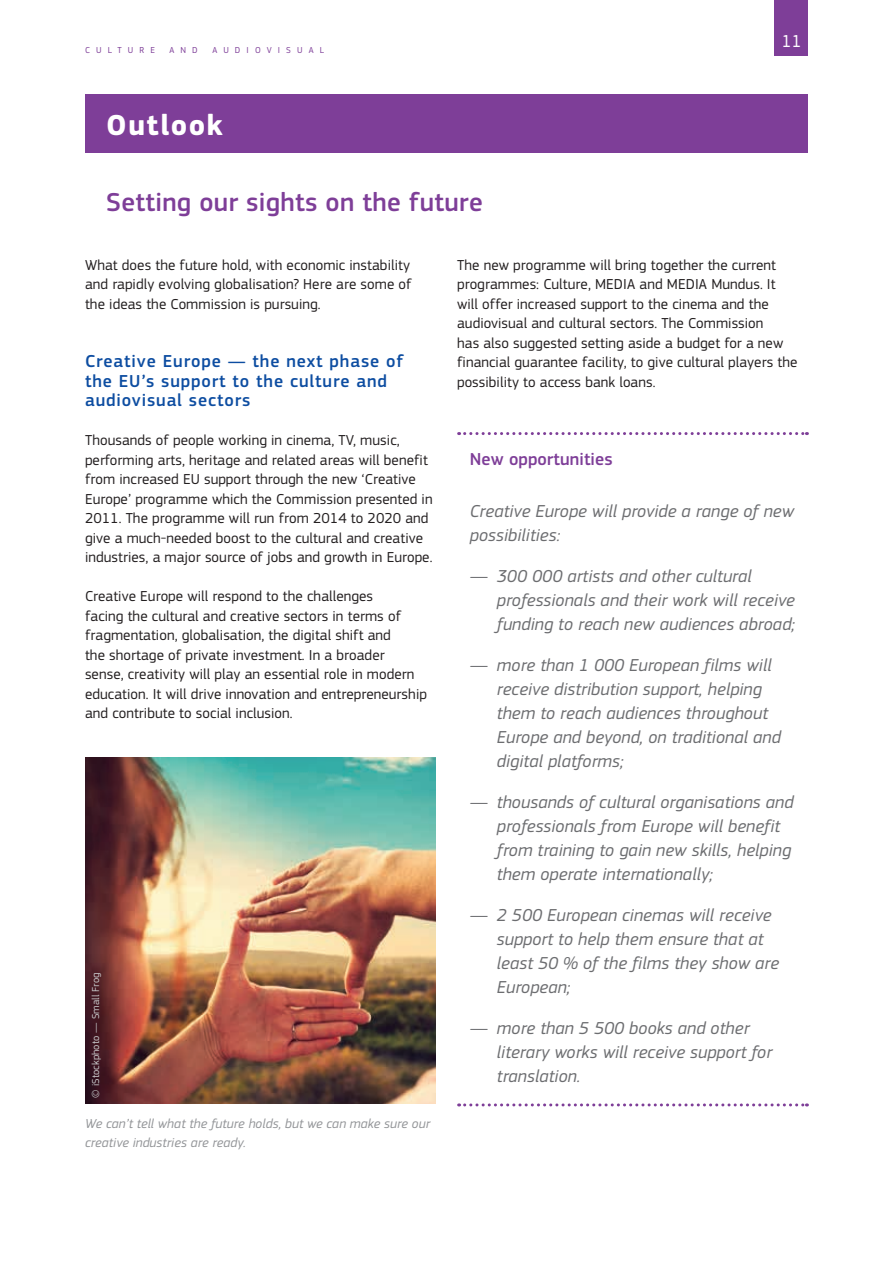
<style>
.page{position:relative;width:893px;height:1263px;background:#fff}
.page>*{position:absolute;margin:0;border:0;box-sizing:border-box;transform-origin:0 0}
.t1{font:700 30px "EC Square Sans Pro";color:#fff}
.t2{font:500 27px "EC Square Sans Pro";letter-spacing:.01em;color:#7e3e98}
.t3{font:italic 18px/24px "EC Square Sans Pro";letter-spacing:.005em;color:#6c6d70}
.t4{font:500 18px/19.5px "EC Square Sans Pro";letter-spacing:.05em;color:#0d4da1}
.t5{font:500 18px "EC Square Sans Pro";color:#7e3e98}
.t6{font:18px "EC Square Sans Pro";color:#fff}
.t7{font:15px/19.5px "EC Square Sans Pro";letter-spacing:.005em;color:#231f20}
.t8{font:italic 13.5px/19.5px "EC Square Sans Pro";letter-spacing:.005em;color:#939598}
.t9{font:10.5px "EC Square Sans Pro";letter-spacing:.005em;color:#c7c8ca}
.t10{font:9px "EC Square Sans Pro";letter-spacing:.68em;color:#7e3e98}
</style>
<div class="page">
<div style="left:775px;top:0;width:33px;height:55px;background:#7e3e98"></div>
<svg style="left:459px;top:432px;width:348px;height:3px"></svg>
<svg style="left:459px;top:1103px;width:348px;height:3px"></svg>
<div style="left:85px;top:94px;width:723px;height:59px;background:#7e3e98"></div>
<img style="left:85px;top:757px;width:351px;height:347px">
<p class="t10" style="left:85px;top:45px;width:71px">Culture</p>
<p class="t10" style="left:169px;top:45px;width:30px">and</p>
<p class="t10" style="left:212px;top:45px;width:113px">audiovisual</p>
<h1 class="t1" style="left:106px;top:107px;width:118px">Outlook</h1>
<h2 class="t2" style="left:106px;top:187px;width:378px">Setting our sights on the future</h2>
<p class="t6" style="left:781px;top:30px;width:22px">11</p>
<p class="t7" style="left:85px;top:255px;width:328px;text-align:justify">What does the future hold, with economic instability and rapidly evolving globalisation? Here are some of the ideas the Commission is pursuing.</p>
<p class="t4" style="left:85px;top:352px;width:320px">Creative Europe — the next phase of the EU ’s support to the culture and audiovisual sectors</p>
<p class="t7" style="left:85px;top:431px;width:349px">Thousands of people working in cinema, TV, music, performing arts, heritage and related areas will benefit from increased EU support through the new ‘Creative Europe’ programme which the Commission presented in 2011. The programme will run from 2014 to 2020 and give a much-needed boost to the cultural and creative industries, a major source of jobs and growth in Europe.</p>
<p class="t7" style="left:85px;top:587px;width:343px">Creative Europe will respond to the challenges<br>facing the cultural and creative sectors in terms of fragmentation, globalisation, the digital shift and<br>the shortage of private investment. In a broader sense, creativity will play an essential role in modern education. It will drive innovation and entrepreneurship and contribute to social inclusion.</p>
<p class="t9" style="left:90px;top:1097px;width:127px;rotate:-90deg">© iStockphoto — Small Frog</p>
<p class="t8" style="left:85px;top:1114px;width:347px">We can’t tell what the future holds, but we can make sure our creative industries are ready.</p>
<p class="t7" style="left:457px;top:255px;width:342px">The new programme will bring together the current programmes: Culture, MEDIA and MEDIA Mundus. It will offer increased support to the cinema and the audiovisual and cultural sectors. The Commission<br>has also suggested setting aside a budget for a new financial guarantee facility, to give cultural players the possibility to access bank loans.</p>
<p class="t5" style="left:470px;top:448px;width:144px">New opportunities</p>
<p class="t3" style="left:470px;top:499px;width:326px">Creative Europe will provide a range of new possibilities:</p>
<p class="t3" style="left:497px;top:564px;width:300px;text-indent:-27px">— 300 000 artists and other cultural professionals and their work will receive funding to reach new audiences abroad;</p>
<p class="t3" style="left:497px;top:653px;width:285px;text-indent:-27px">— more than 1 000 European films will receive distribution support, helping them to reach audiences throughout Europe and beyond, on traditional and digital platforms;</p>
<p class="t3" style="left:497px;top:790px;width:298px;text-indent:-27px">— thousands of cultural organisations and professionals from Europe will benefit from training to gain new skills, helping them operate internationally;</p>
<p class="t3" style="left:497px;top:903px;width:284px;text-indent:-27px">— 2 500 European cinemas will receive support to help them ensure that at least 50 % of the films they show are<br>European;</p>
<p class="t3" style="left:497px;top:1016px;width:277px;text-indent:-27px">— more than 5 500 books and other literary works will receive support for translation.</p>
</div>
